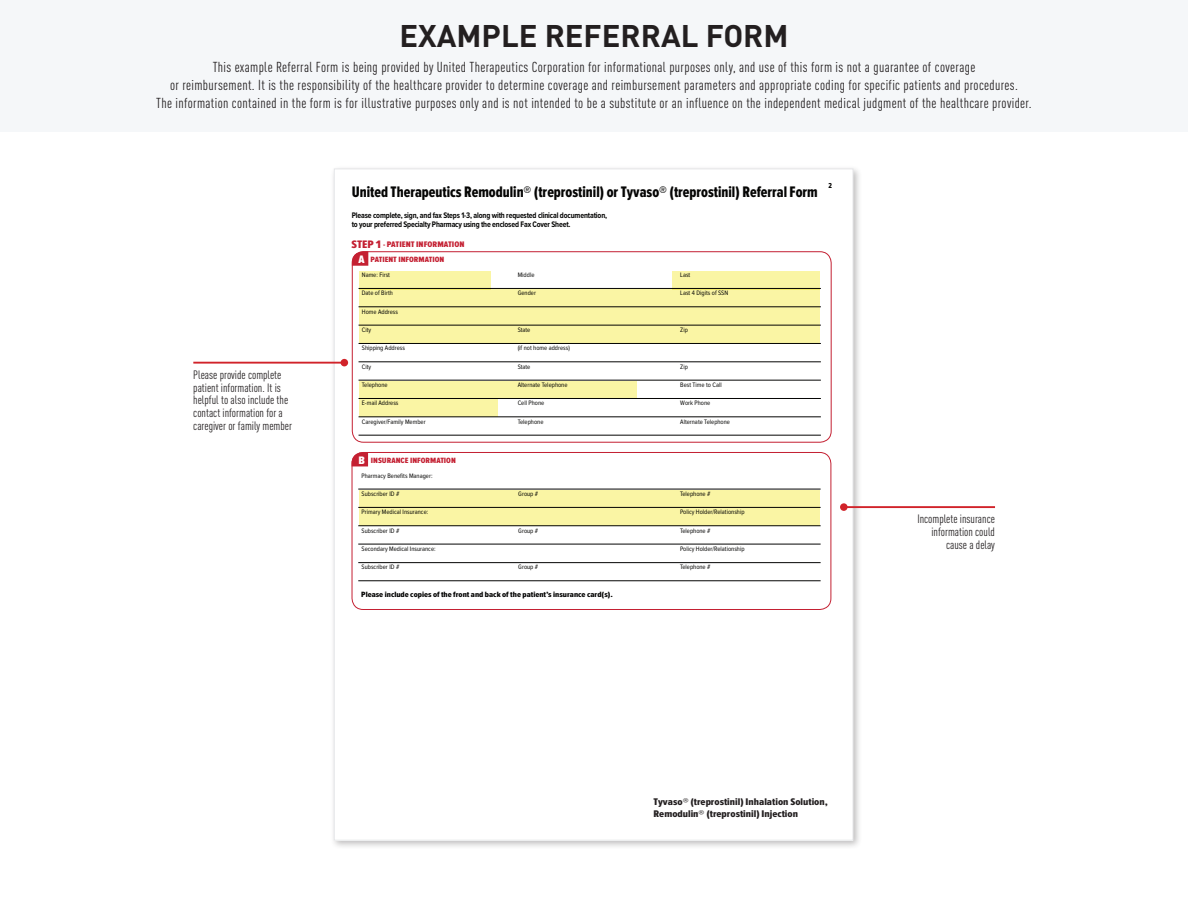
<style>
.page{position:relative;width:1188px;height:918px;background:#fff}
.page>*{position:absolute;margin:0;border:0;box-sizing:border-box;transform-origin:0 0}
.t1{font:700 30.9px "DINOT";color:#231f20}
.t2{font:15.9px "Proxima Nova Ex Cn Extrabld";color:#050504}
.t3{font:condensed 14.25px/17.9px "DINOT";letter-spacing:.025em;color:#231f20;text-align:center}
.Body_Copy{font:condensed 12px/12.8px "DINOT";color:#231f20}
.t4{font:10.05px/12px "Proxima Nova Ex Cn Extrabld";color:#231f20;scale:1.2 1}
.t5{font:700 8.4px/9.1px "Proxima Nova Cond";letter-spacing:-.02em;color:#050504;scale:.95 1}
.t6{font:8.4px "Proxima Nova Ex Cn Extrabld";color:#c42032;scale:1.2 1}
.t7{font:7.95px "Proxima Nova Ex Cn Extrabld";color:#050504;scale:1.2 1}
.t8{font:7.95px "Proxima Nova Ex Cn Extrabld";color:#c42032;scale:1.2 1}
.t9{font:7.5px "Proxima Nova Ex Cn Extrabld";color:#050504}
.t10{font:6.6px "Proxima Nova Cond";color:#050504}
.s1{font-size:11.25px}
.s2{font-size:7.95px}
.s3{font-size:11.25px;color:#fff}
</style>
<div class="page">
<div style="left:0;top:0;width:1188px;height:132px;background:#f5f7f9"></div>
<div style="left:330px;top:165px;width:532px;height:684px;background:#231f20;opacity:.3"></div>
<div style="left:334px;top:169px;width:519px;height:671px;background:#fff"></div>
<div style="left:352px;top:251px;width:480px;height:192px;border:1px solid #c42032;border-radius:11px"></div>
<svg style="left:352px;top:251px;width:16px;height:15px"></svg>
<hr style="left:359px;top:288px;width:462px;height:1px;background:#050504">
<hr style="left:359px;top:307px;width:462px;height:1px;background:#050504">
<hr style="left:359px;top:325px;width:462px;height:1px;background:#050504">
<hr style="left:359px;top:343px;width:462px;height:1px;background:#050504">
<hr style="left:359px;top:362px;width:462px;height:1px;background:#050504">
<hr style="left:359px;top:380px;width:462px;height:1px;background:#050504">
<hr style="left:359px;top:398px;width:462px;height:1px;background:#050504">
<hr style="left:359px;top:417px;width:462px;height:1px;background:#050504">
<hr style="left:359px;top:435px;width:462px;height:1px;background:#050504">
<svg style="left:352px;top:452px;width:16px;height:14px"></svg>
<div style="left:352px;top:452px;width:479px;height:158px;border:1px solid #c42032;border-radius:11px"></div>
<hr style="left:358px;top:489px;width:463px;height:1px;background:#050504">
<hr style="left:358px;top:507px;width:463px;height:1px;background:#050504">
<hr style="left:358px;top:525px;width:463px;height:1px;background:#050504">
<hr style="left:358px;top:544px;width:463px;height:1px;background:#050504">
<hr style="left:358px;top:562px;width:463px;height:1px;background:#050504">
<hr style="left:358px;top:581px;width:463px;height:1px;background:#050504">
<div style="left:359px;top:490px;width:461px;height:36px;background:#faf5a4"></div>
<div style="left:359px;top:399px;width:139px;height:17px;background:#faf5a4"></div>
<div style="left:359px;top:381px;width:277px;height:18px;background:#faf5a4"></div>
<div style="left:359px;top:289px;width:461px;height:55px;background:#faf5a4"></div>
<div style="left:672px;top:271px;width:148px;height:18px;background:#faf5a4"></div>
<div style="left:359px;top:271px;width:131px;height:18px;background:#faf5a4"></div>
<hr style="left:193px;top:362px;width:151px;height:2px;background:#d1232a">
<div style="left:341px;top:359px;width:7px;height:7px;background:#d1232a;border-radius:50%"></div>
<hr style="left:844px;top:506px;width:151px;height:2px;background:#d1232a">
<div style="left:840px;top:503px;width:8px;height:8px;background:#d1232a;border-radius:50%"></div>
<h1 class="t1" style="left:399px;top:15px;width:391px">EXAMPLE REFERRAL FORM</h1>
<p class="t3" style="left:156px;top:58px;width:877px">This example Referral Form is being provided by United Therapeutics Corporation for informational purposes only, and use of this form is not a guarantee of coverage<br>or reimbursement. It is the responsibility of the healthcare provider to determine coverage and reimbursement parameters and appropriate coding for specific patients and procedures.<br>The information contained in the form is for illustrative purposes only and is not intended to be a substitute or an influence on the independent medical judgment of the healthcare provider.</p>
<p class="Body_Copy" style="left:193px;top:368px;width:100px">Please provide complete patient information. It is helpful to also include the contact information for a caregiver or family member</p>
<p class="t2" style="left:352px;top:183px;width:467px">United Therapeutics Remodulin® (treprostinil) or Tyvaso® (treprostinil) Referral Form</p>
<p class="t5" style="left:352px;top:211px;width:270px">Please complete, sign, and fax Steps 1-3, along with requested clinical documentation, to your preferred Specialty Pharmacy using the enclosed Fax Cover Sheet.</p>
<p class="t6" style="left:352px;top:240px;width:96px"><span class="s1">STEP 1</span> <span class="s2">-</span> PATIENT INFORMATION</p>
<p class="t8" style="left:359px;top:255px;width:73px"><span class="s3">A</span> PATIENT INFORMATION</p>
<p class="t10" style="left:362px;top:271px;width:30px">Name: First</p>
<p class="t10" style="left:518px;top:271px;width:18px">Middle</p>
<p class="t10" style="left:680px;top:271px;width:12px">Last</p>
<p class="t10" style="left:362px;top:289px;width:33px">Date of Birth</p>
<p class="t10" style="left:518px;top:289px;width:20px">Gender</p>
<p class="t10" style="left:680px;top:289px;width:49px">Last 4 Digits of SSN</p>
<p class="t10" style="left:362px;top:308px;width:38px">Home Address</p>
<p class="t10" style="left:362px;top:326px;width:11px">City</p>
<p class="t10" style="left:518px;top:326px;width:14px">State</p>
<p class="t10" style="left:680px;top:326px;width:9px">Zip</p>
<p class="t10" style="left:362px;top:344px;width:45px">Shipping Address</p>
<p class="t10" style="left:518px;top:344px;width:54px">(if not home address)</p>
<p class="t10" style="left:362px;top:363px;width:11px">City</p>
<p class="t10" style="left:518px;top:363px;width:14px">State</p>
<p class="t10" style="left:680px;top:363px;width:9px">Zip</p>
<p class="t10" style="left:362px;top:381px;width:27px">Telephone</p>
<p class="t10" style="left:518px;top:381px;width:51px">Alternate Telephone</p>
<p class="t10" style="left:680px;top:381px;width:43px">Best Time to Call</p>
<p class="t10" style="left:362px;top:399px;width:38px">E-mail Address</p>
<p class="t10" style="left:362px;top:418px;width:65px">Caregiver/Family Member</p>
<p class="t10" style="left:518px;top:418px;width:27px">Telephone</p>
<p class="t10" style="left:680px;top:418px;width:51px">Alternate Telephone</p>
<p class="t8" style="left:359px;top:456px;width:83px"><span class="s3">B</span> INSURANCE INFORMATION</p>
<p class="t10" style="left:362px;top:472px;width:72px">Pharmacy Benefits Manager:</p>
<p class="t10" style="left:362px;top:490px;width:39px">Subscriber ID #</p>
<p class="t10" style="left:518px;top:490px;width:21px">Group #</p>
<p class="t10" style="left:680px;top:490px;width:32px">Telephone #</p>
<p class="t10" style="left:362px;top:508px;width:68px">Primary Medical Insurance:</p>
<p class="t10" style="left:680px;top:508px;width:66px">Policy Holder/Relationship</p>
<p class="t10" style="left:362px;top:527px;width:39px">Subscriber ID #</p>
<p class="t10" style="left:518px;top:527px;width:21px">Group #</p>
<p class="t10" style="left:680px;top:527px;width:32px">Telephone #</p>
<p class="t10" style="left:362px;top:545px;width:76px">Secondary Medical Insurance:</p>
<p class="t10" style="left:680px;top:545px;width:66px">Policy Holder/Relationship</p>
<p class="t10" style="left:362px;top:563px;width:39px">Subscriber ID #</p>
<p class="t10" style="left:518px;top:563px;width:21px">Group #</p>
<p class="t10" style="left:680px;top:563px;width:32px">Telephone #</p>
<p class="t7" style="left:361px;top:590px;width:211px">Please include copies of the front and back of the patient’s insurance card(s).</p>
<p class="t10" style="left:518px;top:399px;width:28px">Cell Phone</p>
<p class="t10" style="left:680px;top:399px;width:32px">Work Phone</p>
<p class="t9" style="left:829px;top:181px;width:5px">2</p>
<p class="t4" style="left:653px;top:796px;width:147px">Tyvaso® (treprostinil) Inhalation Solution,<br>Remodulin® (treprostinil) Injection</p>
<p class="Body_Copy" style="left:917px;top:513px;width:79px;text-align:right">Incomplete insurance information could cause a delay</p>
</div>
